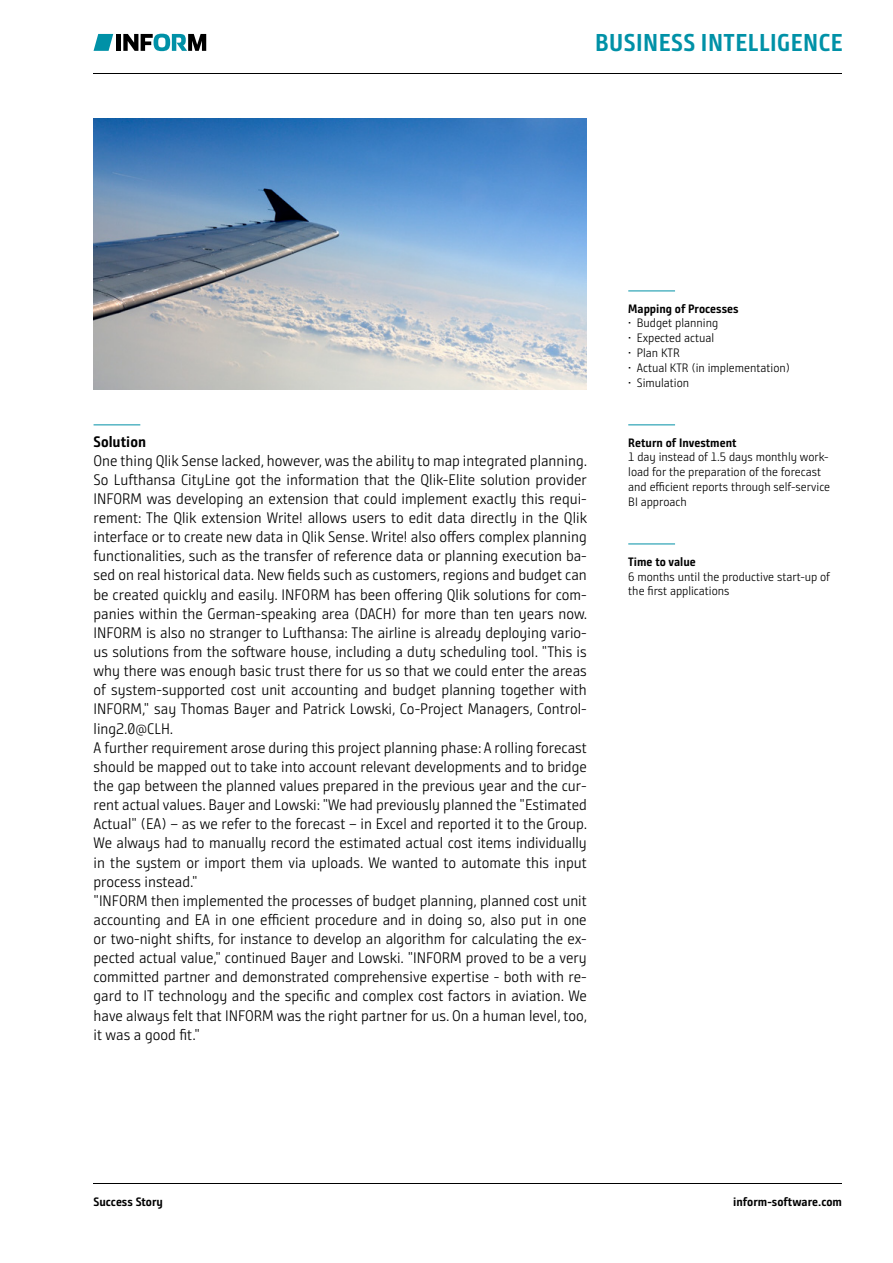
<style>
.page{position:relative;width:893px;height:1263px;background:#fff}
.page>*{position:absolute;margin:0;border:0;box-sizing:border-box;transform-origin:0 0}
.t1{font:700 24.45px "Bunday Sans Pro SG";letter-spacing:.02em;color:#0091a7}
.t2{font:15.3px/19.2px "Bunday Sans Pro SG Se Ligh";color:#000}
.t3{font:700 15.3px "Bunday Sans Pro SG";color:#000}
.t4{font:12.15px/14.9px "Bunday Sans Pro SG Se Ligh";color:#000}
.t5{font:700 12.15px "Bunday Sans Pro SG";color:#000}
</style>
<div class="page">
<img style="left:94px;top:118px;width:493px;height:271px">
<hr style="left:94px;top:1183px;width:748px;height:1px;background:#000">
<hr style="left:94px;top:74px;width:748px;height:1px;background:#000">
<hr style="left:628px;top:291px;width:47px;height:1px;background:#0091a7">
<hr style="left:628px;top:424px;width:47px;height:1px;background:#0091a7">
<hr style="left:628px;top:544px;width:47px;height:1px;background:#0091a7">
<hr style="left:94px;top:424px;width:46px;height:1px;background:#0091a7">
<svg style="left:94px;top:34px;width:19px;height:17px"></svg>
<svg style="left:123px;top:34px;width:83px;height:17px"></svg>
<hr style="left:117px;top:34px;width:4px;height:17px;background:#000">
<h1 class="t1" style="left:595px;top:26px;width:249px">BUSINESS INTELLIGENCE</h1>
<p class="t3" style="left:94px;top:431px;width:54px">Solution</p>
<p class="t2" style="left:94px;top:451px;width:495px">One thing Qlik Sense lacked, however, was the ability to map integrated planning.<br>So Lufthansa CityLine got the information that the Qlik-Elite solution provider INFORM was developing an extension that could implement exactly this requi&shy;rement: The Qlik extension Write! allows users to edit data directly in the Qlik interface or to create new data in Qlik Sense. Write! also offers complex planning functionalities, such as the transfer of reference data or planning execution ba&shy;sed on real historical data. New fields such as customers, regions and budget can be created quickly and easily. INFORM has been offering Qlik solutions for com&shy;panies within the German-speaking area (DACH) for more than ten years now.<br>INFORM is also no stranger to Lufthansa: The airline is already deploying vario&shy;us solutions from the software house, including a duty scheduling tool. "This is why there was enough basic trust there for us so that we could enter the areas of system-supported cost unit accounting and budget planning together with INFORM," say Thomas Bayer and Patrick Lowski, Co-Project Managers, Control&shy;ling2.0@CLH.<br>A further requirement arose during this project planning phase: A rolling forecast should be mapped out to take into account relevant developments and to bridge the gap between the planned values prepared in the previous year and the cur&shy;rent actual values. Bayer and Lowski: "We had previously planned the "Estimated Actual" (EA) – as we refer to the forecast – in Excel and reported it to the Group.<br>We always had to manually record the estimated actual cost items individually in the system or import them via uploads. We wanted to automate this input process instead."<br>"INFORM then implemented the processes of budget planning, planned cost unit accounting and EA in one efficient procedure and in doing so, also put in one or two-night shifts, for instance to develop an algorithm for calculating the ex&shy;pected actual value," continued Bayer and Lowski. "INFORM proved to be a very committed partner and demonstrated comprehensive expertise - both with re&shy;gard to IT technology and the specific and complex cost factors in aviation. We have always felt that INFORM was the right partner for us. On a human level, too, it was a good fit."</p>
<p class="t5" style="left:628px;top:300px;width:112px">Mapping of Processes</p>
<p class="t4" style="left:628px;top:316px;width:91px">• Budget planning</p>
<p class="t4" style="left:628px;top:331px;width:87px">• Expected actual</p>
<p class="t4" style="left:628px;top:345px;width:53px">• Plan KTR</p>
<p class="t4" style="left:628px;top:360px;width:163px">• Actual KTR (in implementation)</p>
<p class="t4" style="left:628px;top:375px;width:63px">• Simulation</p>
<p class="t5" style="left:628px;top:434px;width:110px">Return of Investment</p>
<p class="t4" style="left:628px;top:450px;width:203px">1 day instead of 1.5 days monthly work&shy;load for the preparation of the forecast and efficient reports through self-service BI approach</p>
<p class="t5" style="left:628px;top:553px;width:69px">Time to value</p>
<p class="t4" style="left:628px;top:569px;width:203px">6 months until the productive start-up of the first applications</p>
<p class="t5" style="left:94px;top:1193px;width:71px">Success Story</p>
<p class="t5" style="left:733px;top:1193px;width:110px">inform-software.com</p>
</div>
